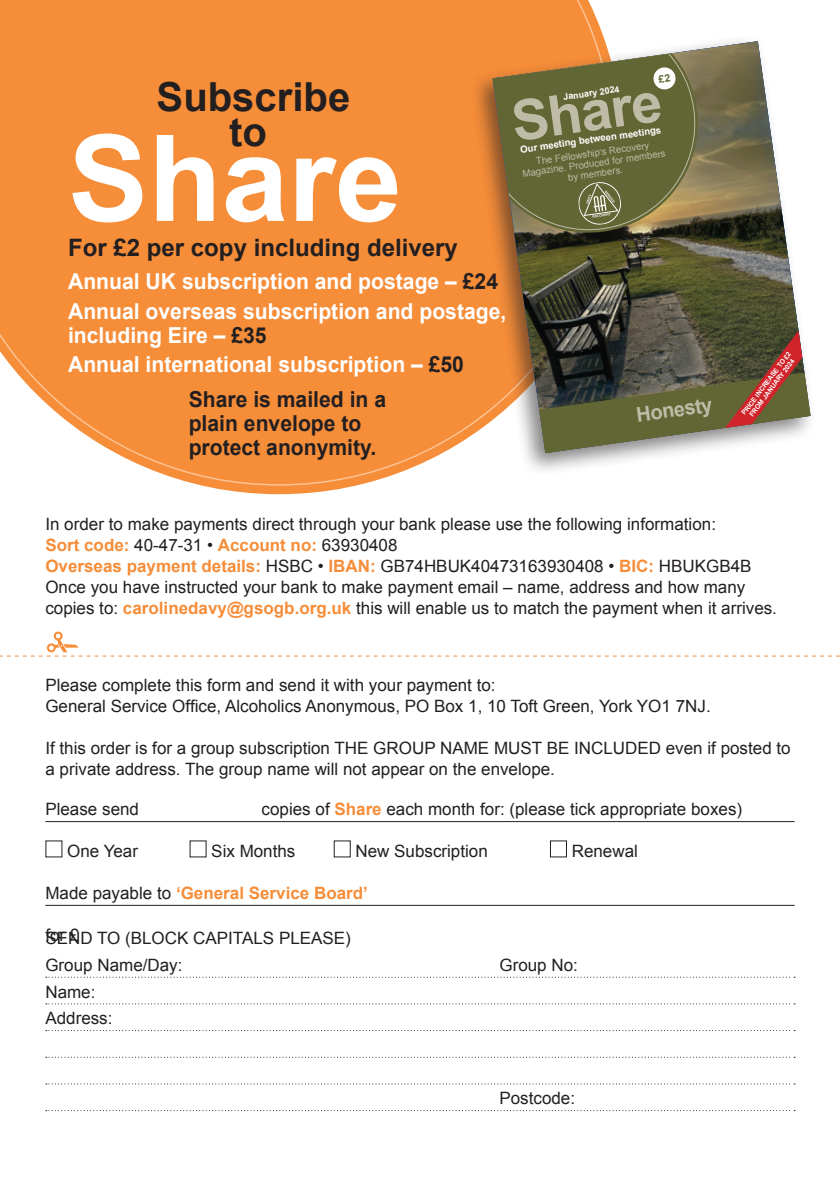
<style>
.page{position:relative;width:840px;height:1191px;background:#fff}
.page>*{position:absolute;margin:0;border:0;box-sizing:border-box;transform-origin:0 0}
.t1{font:700 120px "Arial";color:#fff}
.t2{font:700 55.8px "Arial";color:#bebba6}
.t3{font:700 40px/35.4px "Arial";color:#231f20;text-align:center}
.t4{font:700 24px "Arial";color:#231f20}
.t5{font:700 22px/29.6px "Arial";color:#fff;scale:.96 1}
.t6{font:700 22px/24px "Arial";color:#231f20;scale:.96 1}
.t7{font:700 20.4px "Arial";color:#bebba6}
.t8{font:17px/21px "Arial";color:#231f20}
.t9{font:700 17px "Arial";color:#f68d39}
.t10{font:9.6px/10.2px "Arial";color:#bebba6;text-align:center}
.t11{font:700 9.6px "Arial";color:#fff}
.t12{font:700 9px "Arial";color:#fff}
.t13{font:700 6.6px/7px "Arial";color:#fff;text-align:center}
.s1{color:#231f20}
.s2{font-weight:700;color:#f68d39}
.s3{font-weight:400;color:#231f20}
</style>
<div class="page">
<div style="left:0;top:0;width:603px;height:485px;background:#f68d39"></div>
<svg style="left:46px;top:976px;width:744px;height:1px"></svg>
<svg style="left:46px;top:1003px;width:748px;height:1px"></svg>
<svg style="left:46px;top:1030px;width:748px;height:1px"></svg>
<svg style="left:46px;top:1056px;width:744px;height:1px"></svg>
<svg style="left:46px;top:1083px;width:748px;height:1px"></svg>
<svg style="left:46px;top:1110px;width:748px;height:1px"></svg>
<hr style="left:45px;top:905px;width:749px;height:1px;background:#231f20">
<hr style="left:45px;top:821px;width:749px;height:1px;background:#231f20">
<svg style="left:0;top:631px;width:839px;height:25px"></svg>
<div style="left:469px;top:35px;width:347px;height:442px;background:#231f20;opacity:.55"></div>
<svg style="left:492px;top:41px;width:318px;height:412px"></svg>
<img style="left:492px;top:41px;width:312px;height:370px">
<svg style="left:492px;top:41px;width:212px;height:199px"></svg>
<svg style="left:492px;top:41px;width:209px;height:196px;background:#7c7040"></svg>
<svg style="left:576px;top:181px;width:46px;height:45px;background:#7c8057"></svg>
<svg style="left:539px;top:330px;width:271px;height:123px;background:#6d6450"></svg>
<svg style="left:652px;top:67px;width:24px;height:23px"></svg>
<h3 class="t3" style="left:156px;top:80px;width:195px">Subscribe to</h3>
<h1 class="t1" style="left:68px;top:100px;width:335px">Share</h1>
<h3 class="t4" style="left:68px;top:231px;width:391px">For £2 per copy including delivery</h3>
<p class="t12" style="left:562px;top:91px;width:58px;rotate:-8deg">January 2024</p>
<h2 class="t2" style="left:506px;top:85px;width:152px;rotate:-8deg">Share</h2>
<p class="t11" style="left:519px;top:143px;width:143px;rotate:-8deg">Our meeting between meetings</p>
<p class="t10" style="left:520px;top:158px;width:146px;rotate:-8deg">The Fellowship’s Recovery<br>Magazine. Produced for members by members.</p>
<p class="t5" style="left:68px;top:267px;width:458px">Annual UK subscription and postage – <span class="s1">£24<br></span>Annual overseas subscription and postage,</p>
<p class="t5" style="left:68px;top:321px;width:413px">including Eire – <span class="s1">£35<br></span>Annual international subscription – <span class="s1">£50</span></p>
<p class="t6" style="left:189px;top:388px;width:207px">Share is mailed in a plain envelope to protect anonymity.</p>
<p class="t7" style="left:634px;top:401px;width:78px;rotate:-8deg">Honesty</p>
<p class="t13" style="left:740px;top:412px;width:79px;rotate:-53deg">PRICE INCREASE TO £2<br>FROM JANUARY 2024</p>
<p class="t8" style="left:45px;top:513px;width:732px">In order to make payments direct through your bank please use the following information:<br><span class="s2">Sort code:</span> 40-47-31 • <span class="s2">Account no:</span> 63930408<br><span class="s2">Overseas payment details:</span> HSBC • <span class="s2">IBAN:</span> GB74HBUK40473163930408 • <span class="s2">BIC:</span> HBUKGB4B Once you have instructed your bank to make payment email – name, address and how many copies to: <span class="s2">carolinedavy@gsogb.org.uk</span> this will enable us to match the payment when it arrives.</p>
<p class="t8" style="left:45px;top:674px;width:666px">Please complete this form and send it with your payment to:<br>General Service Office, Alcoholics Anonymous, PO Box 1, 10 Toft Green, York YO1 7NJ.</p>
<p class="t8" style="left:45px;top:737px;width:746px">If this order is for a group subscription THE GROUP NAME MUST BE INCLUDED even if posted to a private address. The group name will not appear on the envelope.</p>
<p class="t8" style="left:45px;top:799px;width:95px">Please send</p>
<p class="t8" style="left:261px;top:799px;width:481px">copies of <span class="s2">Share</span> each month for: (please tick appropriate boxes)</p>
<p class="t8" style="left:67px;top:841px;width:72px">One Year</p>
<p class="t8" style="left:211px;top:841px;width:86px">Six Months</p>
<p class="t9" style="left:45px;top:882px;width:324px"><span class="s3">Made payable to</span> ‘General Service Board’</p>
<p class="t8" style="left:45px;top:924px;width:36px">for £</p>
<p class="t8" style="left:355px;top:841px;width:134px">New Subscription</p>
<p class="t8" style="left:571px;top:841px;width:68px">Renewal</p>
<p class="t8" style="left:45px;top:925px;width:307px;line-height:26.6px">SEND TO (BLOCK CAPITALS PLEASE)<br>Group Name/Day:</p>
<p class="t8" style="left:499px;top:954px;width:80px">Group No:</p>
<p class="t8" style="left:45px;top:978px;width:69px;line-height:26.6px">Name:<br>Address:</p>
<p class="t8" style="left:499px;top:1088px;width:77px">Postcode:</p>
</div>
